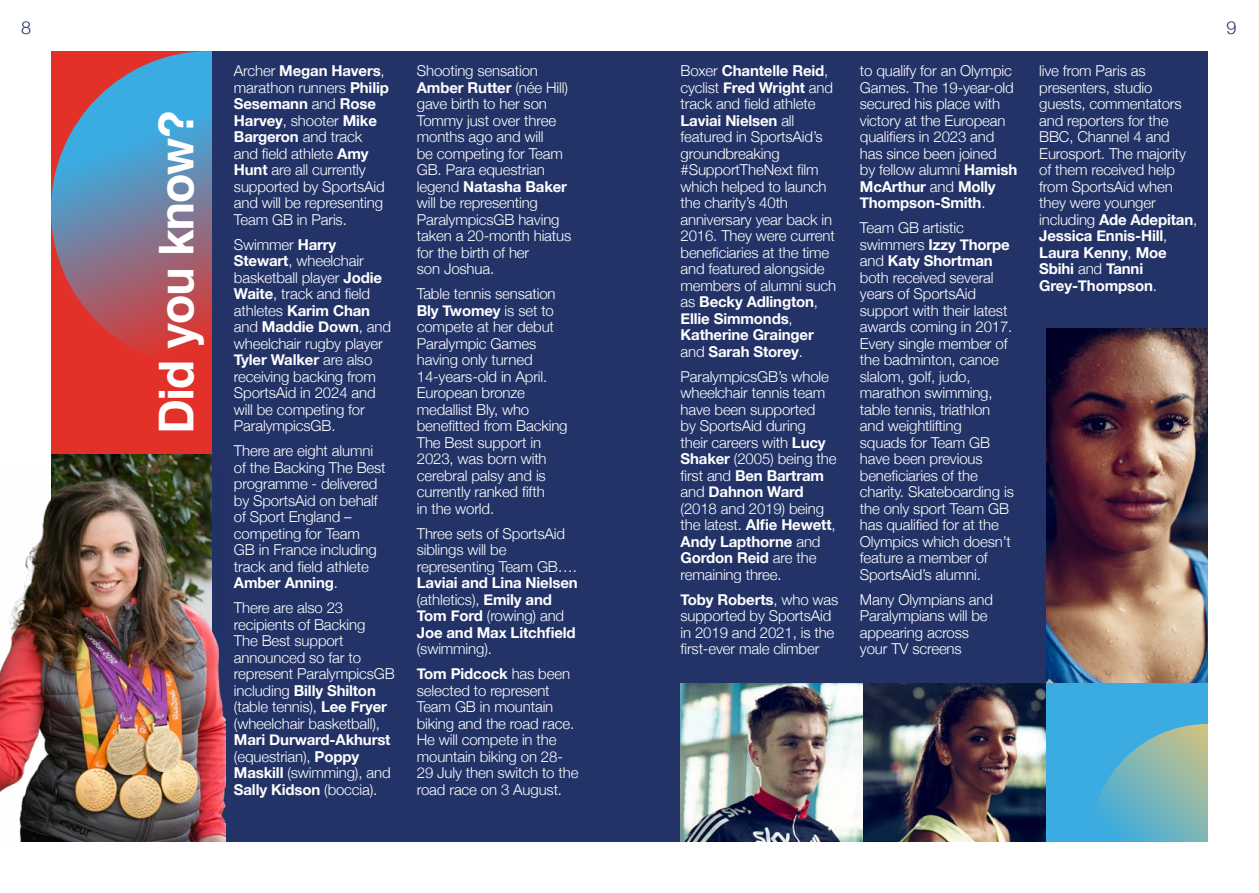
<style>
.page{position:relative;width:1259px;height:893px;background:#fff}
.page>*{position:absolute;margin:0;border:0;box-sizing:border-box;transform-origin:0 0}
.t1{font:700 48px "Helvetica";letter-spacing:-.03em;color:#fff}
.t2{font:300 18px "Helvetica Neue";color:#233368}
.t3{font:300 15px/16.5px "Helvetica Neue";letter-spacing:-.01em;color:#fff}
.t4{font:700 15px/16.5px "Helvetica Neue";letter-spacing:-.01em;color:#fff}
.s1{font-weight:700}
.s2{font-weight:300}
</style>
<div class="page">
<img style="left:51px;top:454px;width:162px;height:13px">
<div style="left:51px;top:51px;width:162px;height:403px;background:#e33129"></div>
<svg style="left:51px;top:51px;width:162px;height:318px"></svg>
<div style="left:213px;top:51px;width:995px;height:791px;background:#233368"></div>
<img style="left:1046px;top:328px;width:162px;height:355px">
<img style="left:680px;top:683px;width:183px;height:159px">
<img style="left:863px;top:683px;width:183px;height:159px">
<div style="left:1046px;top:683px;width:162px;height:159px;background:#3bace2"></div>
<svg style="left:1096px;top:724px;width:112px;height:118px"></svg>
<img style="left:0;top:467px;width:225px;height:375px">
<p class="t2" style="left:21px;top:13px;width:12px">8</p>
<p class="t2" style="left:1226px;top:13px;width:12px">9</p>
<h1 class="t1" style="left:147px;top:434px;width:326px;rotate:-90deg">Did you know?</h1>
<p class="t3" style="left:234px;top:62px;width:157px">Archer <span class="s1">Megan Havers</span>, marathon runners <span class="s1">Philip<br>Sesemann</span> and <span class="s1">Rose<br>Harvey</span>, shooter <span class="s1">Mike<br>Bargeron</span> and track and field athlete <span class="s1">Amy<br>Hunt</span> are all currently supported by SportsAid and will be representing<br>Team GB in Paris.</p>
<p class="t3" style="left:234px;top:235px;width:159px">Swimmer <span class="s1">Harry<br>Stewart</span>, wheelchair basketball player <span class="s1">Jodie<br>Waite</span>, track and field athletes <span class="s1">Karim Chan </span>and <span class="s1">Maddie Down</span>, and wheelchair rugby player<br><span class="s1">Tyler Walker</span> are also receiving backing from<br>SportsAid in 2024 and will be competing for<br>ParalympicsGB.</p>
<p class="t3" style="left:234px;top:442px;width:153px">There are eight alumni of the Backing The Best programme - delivered by SportsAid on behalf of Sport England – competing for Team<br>GB in France including track and field athlete<br><span class="s1">Amber Anning</span>.</p>
<p class="t3" style="left:234px;top:599px;width:162px">There are also 23 recipients of Backing<br>The Best support announced so far to represent ParalympicsGB including <span class="s1">Billy Shilton </span>(table tennis), <span class="s1">Lee Fryer </span>(wheelchair basketball),</p>
<p class="t4" style="left:234px;top:732px;width:158px">Mari Durward-Akhurst <span class="s2">(equestrian),</span> Poppy<br>Maskill <span class="s2">(swimming), and<br></span>Sally Kidson <span class="s2">(boccia).</span></p>
<p class="t3" style="left:417px;top:61px;width:156px">Shooting sensation<br><span class="s1">Amber Rutter</span> (née Hill) gave birth to her son<br>Tommy just over three months ago and will<br>be competing for Team<br>GB. Para equestrian legend <span class="s1">Natasha Baker </span>will be representing<br>ParalympicsGB having taken a 20-month hiatus for the birth of her<br>son Joshua.</p>
<p class="t3" style="left:417px;top:284px;width:152px">Table tennis sensation<br><span class="s1">Bly Twomey</span> is set to compete at her debut<br>Paralympic Games having only turned<br>14-years-old in April.<br>European bronze medallist Bly, who benefitted from Backing<br>The Best support in<br>2023, was born with cerebral palsy and is currently ranked fifth<br>in the world.</p>
<p class="t3" style="left:417px;top:524px;width:161px">Three sets of SportsAid siblings will be representing Team GB….</p>
<p class="t4" style="left:417px;top:575px;width:162px">Laviai and Lina Nielsen <span class="s2">(athletics),</span> Emily and<br>Tom Ford <span class="s2">(rowing) and<br></span>Joe and Max Litchfield</p>
<p class="t3" style="left:417px;top:635px;width:155px;line-height:25px">(swimming).<br><span class="s1">Tom Pidcock</span> has been</p>
<p class="t3" style="left:417px;top:681px;width:163px">selected to represent<br>Team GB in mountain biking and the road race.<br>He will compete in the mountain biking on 28-<br>29 July then switch to the road race on 3 August.</p>
<p class="t3" style="left:680px;top:62px;width:157px">Boxer <span class="s1">Chantelle Reid</span>, cyclist <span class="s1">Fred Wright</span> and track and field athlete<br><span class="s1">Laviai Nielsen</span> all featured in SportsAid’s groundbreaking #SupportTheNext film which helped to launch the charity’s 40th anniversary year back in<br>2016. They were current beneficiaries at the time and featured alongside members of alumni such as <span class="s1">Becky Adlington</span>,<br><span class="s1">Ellie Simmonds</span>,<br><span class="s1">Katherine Grainger </span>and <span class="s1">Sarah Storey</span>.</p>
<p class="t3" style="left:680px;top:367px;width:157px">ParalympicsGB’s whole wheelchair tennis team have been supported<br>by SportsAid during their careers with <span class="s1">Lucy<br>Shaker</span> (2005) being the first and <span class="s1">Ben Bartram </span>and <span class="s1">Dahnon Ward </span>(2018 and 2019) being the latest. <span class="s1">Alfie Hewett</span>,<br><span class="s1">Andy Lapthorne</span> and<br><span class="s1">Gordon Reid</span> are the remaining three.</p>
<p class="t3" style="left:680px;top:590px;width:159px"><span class="s1">Toby Roberts</span>, who was supported by SportsAid in 2019 and 2021, is the first-ever male climber</p>
<p class="t3" style="left:860px;top:61px;width:159px">to qualify for an Olympic<br>Games. The 19-year-old secured his place with victory at the European qualifiers in 2023 and has since been joined<br>by fellow alumni <span class="s1">Hamish<br>McArthur</span> and <span class="s1">Molly<br>Thompson-Smith</span>.</p>
<p class="t3" style="left:860px;top:218px;width:155px">Team GB artistic swimmers <span class="s1">Izzy Thorpe </span>and <span class="s1">Katy Shortman </span>both received several years of SportsAid support with their latest awards coming in 2017.<br>Every single member of the badminton, canoe slalom, golf, judo, marathon swimming, table tennis, triathlon and weightlifting<br>squads for Team GB have been previous beneficiaries of the charity. Skateboarding is the only sport Team GB has qualified for at the<br>Olympics which doesn’t feature a member of<br>SportsAid’s alumni.</p>
<p class="t3" style="left:860px;top:590px;width:135px">Many Olympians and<br>Paralympians will be appearing across your TV screens</p>
<p class="t3" style="left:1039px;top:61px;width:160px">live from Paris as presenters, studio guests, commentators and reporters for the<br>BBC, Channel 4 and<br>Eurosport. The majority of them received help from SportsAid when they were younger including <span class="s1">Ade Adepitan</span>,<br><span class="s1">Jessica Ennis-Hill</span>,<br><span class="s1">Laura Kenny</span>, <span class="s1">Moe<br>Sbihi</span> and <span class="s1">Tanni<br>Grey-Thompson</span>.</p>
</div>
